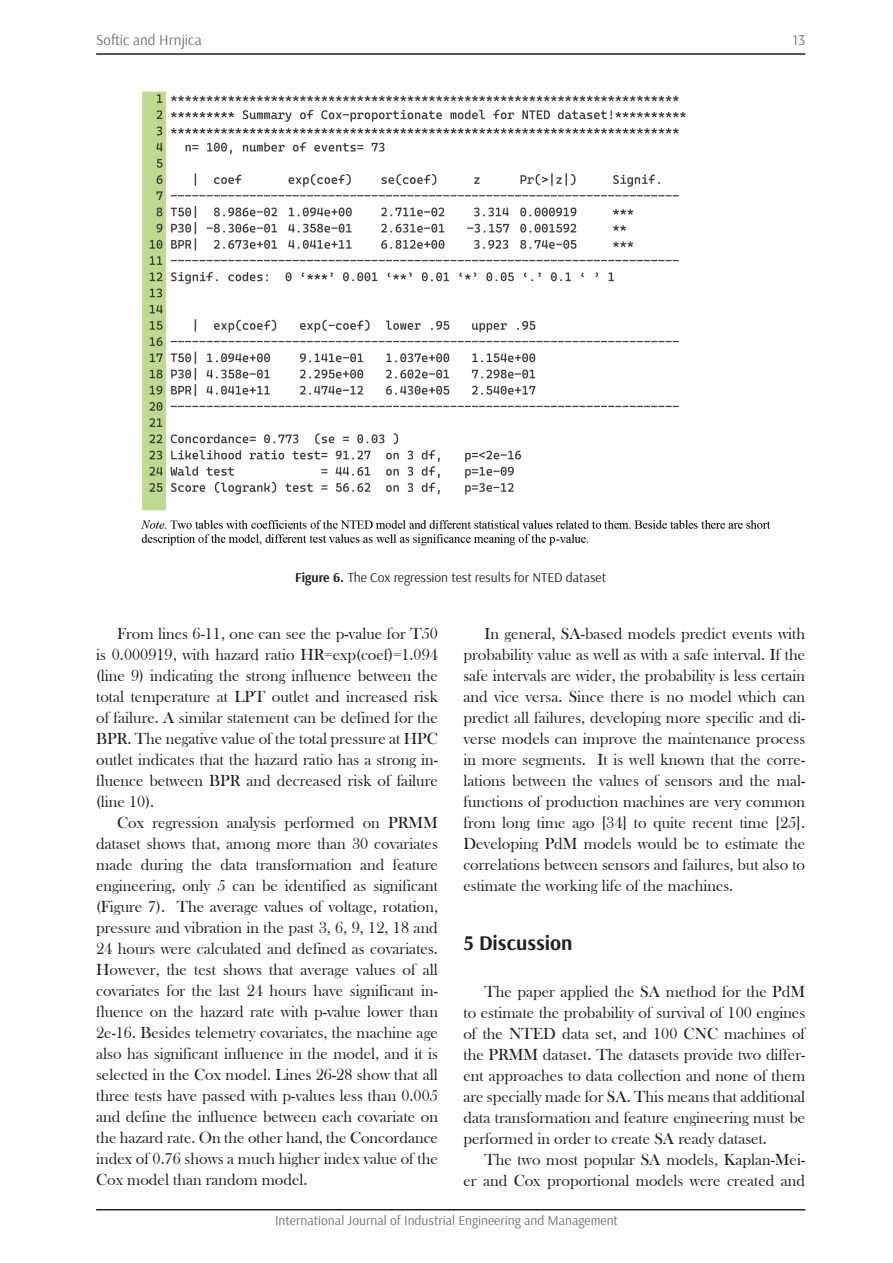
<style>
.page{position:relative;width:893px;height:1263px;background:#fff}
.page>*{position:absolute;margin:0;border:0;box-sizing:border-box;transform-origin:0 0}
.t1{font:700 21px "Arsenal";color:#231f20}
.t2{font:16.5px/21px "Bask Old Face";color:#231f20;text-align:justify}
.t3{font:15px "Arsenal";color:#6f7073}
.t4{font:13.5px "Arsenal";color:#6f7073}
.t5{font:13.5px "Arsenal";color:#231f20}
.s1{font-weight:700}
</style>
<div class="page">
<hr style="left:96px;top:1209px;width:709px;height:1px;background:#231f20">
<hr style="left:96px;top:53px;width:709px;height:2px;background:#231f20">
<img style="left:141px;top:91px;width:630px;height:455px">
<p class="t3" style="left:96px;top:31px;width:107px">Softic and Hrnjica</p>
<p class="t3" style="left:792px;top:31px;width:14px">13</p>
<p class="t5" style="left:295px;top:569px;width:312px"><span class="s1">Figure 6.</span> The Cox regression test results for NTED dataset</p>
<p class="t2" style="left:96px;top:623px;width:343px;text-indent:21px">From lines 6-11, one can see the p-value for T50 is 0.000919, with hazard ratio HR=exp(coef)=1.094 (line 9) indicating the strong influence between the total temperature at LPT outlet and increased risk of failure. A similar statement can be defined for the BPR. The negative value of the total pressure at HPC outlet indicates that the hazard ratio has a strong in&shy;fluence between BPR and decreased risk of failure (line 10).</p>
<p class="t2" style="left:96px;top:813px;width:343px;text-indent:21px">Cox regression analysis performed on PRMM dataset shows that, among more than 30 covariates made during the data transformation and feature engineering, only 5 can be identified as significant (Figure 7). The average values of voltage, rotation, pressure and vibration in the past 3, 6, 9, 12, 18 and 24 hours were calculated and defined as covariates.<br>However, the test shows that average values of all covariates for the last 24 hours have significant in&shy;fluence on the hazard rate with p-value lower than 2e-16. Besides telemetry covariates, the machine age also has significant influence in the model, and it is selected in the Cox model. Lines 26-28 show that all three tests have passed with p-values less than 0.005 and define the influence between each covariate on the hazard rate. On the other hand, the Concordance index of 0.76 shows a much higher index value of the Cox model than random model.</p>
<p class="t2" style="left:463px;top:624px;width:343px;text-indent:21px">In general, SA-based models predict events with probability value as well as with a safe interval. If the safe intervals are wider, the probability is less certain and vice versa. Since there is no model which can predict all failures, developing more specific and di&shy;verse models can improve the maintenance process in more segments. It is well known that the corre&shy;lations between the values of sensors and the mal&shy;functions of production machines are very common from long time ago [34] to quite recent time [25].<br>Developing PdM models would be to estimate the correlations between sensors and failures, but also to estimate the working life of the machines.</p>
<p class="t1" style="left:463px;top:930px;width:111px">5 Discussion</p>
<p class="t2" style="left:463px;top:981px;width:343px;text-indent:21px">The paper applied the SA method for the PdM to estimate the probability of survival of 100 engines of the NTED data set, and 100 CNC machines of the PRMM dataset. The datasets provide two differ&shy;ent approaches to data collection and none of them are specially made for SA. This means that additional data transformation and feature engineering must be performed in order to create SA ready dataset.</p>
<p class="t2" style="left:463px;top:1149px;width:343px;text-align:right">The two most popular SA models, Kaplan-Mei-<br>er and Cox proportional models were created and</p>
<p class="t4" style="left:275px;top:1212px;width:344px">International Journal of Industrial Engineering and Management</p>
</div>
